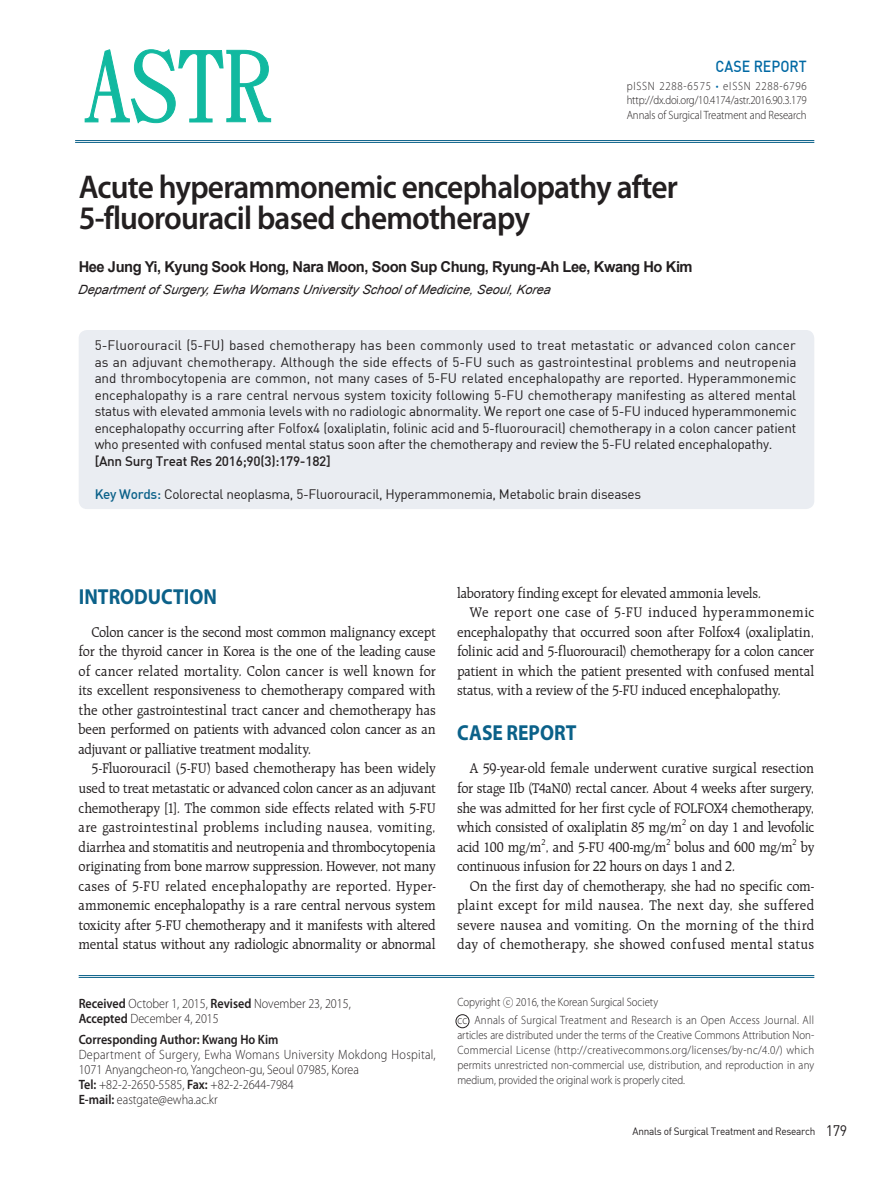
<style>
.page{position:relative;width:893px;height:1191px;background:#fff}
.page>*{position:absolute;margin:0;border:0;box-sizing:border-box;transform-origin:0 0}
.t1{font:600 33px/31.5px "Myriad Pro";letter-spacing:-.025em;color:#231f20;scale:.95 1}
.t2{font:700 21.75px "Myriad Pro";color:#0b6189;scale:.9 1}
.t3{font:15.75px "Dinmed";color:#0069a4;scale:.9 1}
.t4{font:15px/19.5px "Raleigh BT";letter-spacing:-.01em;color:#231f20;text-align:justify;scale:.94 1}
.t5{font:15px "Raleigh BT";letter-spacing:.015em;color:#231f20;scale:.94 1}
.t6{font:700 15px "Arial";letter-spacing:-.03em;color:#231f20}
.t7{font:15px "Raleigh BT";letter-spacing:.01em;color:#231f20;scale:.94 1}
.t8{font:15px "Raleigh BT";letter-spacing:.025em;color:#231f20;scale:.94 1}
.t9{font:15px "Raleigh BT";letter-spacing:-.03em;color:#231f20;scale:.94 1}
.t10{font:13.5px/16.5px "Dinreg";letter-spacing:-.02em;color:#231f20;text-align:justify}
.t11{font:300 13.5px/15px "Myriad Pro";color:#231f20;scale:.9 1}
.t12{font:13.5px "Dinmed";letter-spacing:-.02em;color:#231f20}
.t13{font:600 13.5px "Myriad Pro";color:#231f20;scale:.9 1}
.t14{font:italic 12.75px "Arial";color:#231f20}
.t15{font:300 12px/15px "Myriad Pro";color:#231f20;text-align:justify;scale:.9 1}
.t16{font:300 12px/18px "Myriad Pro";letter-spacing:.025em;color:#231f20;scale:.9 1}
.t17{font:10.5px "Dinreg";letter-spacing:-.025em;color:#231f20;scale:.95 1}
.t18{font:8.7px "Raleigh BT";color:#231f20;scale:.94 1}
.s1{font-size:12.45px;color:#0069a4}
.s2{font-family:"Dinmed";color:#0b6189}
.s3{font-weight:600}
.s4{font-family:"Ymjo 420";font-weight:400}
.s5{font-size:15px}
</style>
<div class="page">
<svg style="left:84px;top:49px;width:188px;height:75px"></svg>
<hr style="left:75px;top:140px;width:739px;height:1px;background:#0b6189">
<hr style="left:75px;top:142px;width:739px;height:1px;background:#0b6189">
<div style="left:79px;top:330px;width:735px;height:179px;background:#eaedf2;border-radius:9px"></div>
<hr style="left:79px;top:975px;width:735px;height:1px;background:#0b6189">
<hr style="left:79px;top:977px;width:735px;height:1px;background:#0b6189">
<div style="left:456px;top:1014px;width:13px;height:14px;border:1px solid #231f20;border-radius:50%"></div>
<p class="t3" style="left:716px;top:56px;width:103px">CASE REPORT</p>
<p class="t15" style="left:627px;top:78px;width:202px">pISSN 2288-6575 <span class="s1">•</span> eISSN 2288-6796 http://dx.doi.org/10.4174/astr.2016.90.3.179<br>Annals of Surgical Treatment and Research</p>
<h1 class="t1" style="left:79px;top:170px;width:632px">Acute hyperammonemic encephalopathy after<br>5-fluorouracil based chemotherapy</h1>
<p class="t6" style="left:79px;top:256px;width:615px">Hee Jung Yi, Kyung Sook Hong, Nara Moon, Soon Sup Chung, Ryung-Ah Lee, Kwang Ho Kim</p>
<p class="t14" style="left:78px;top:281px;width:477px">Department of Surgery,Ewha Womans University School of Medicine,Seoul,Korea</p>
<p class="t10" style="left:95px;top:337px;width:704px">5-Fluorouracil (5-FU) based chemotherapy has been commonly used to treat metastatic or advanced colon cancer as an adjuvant chemotherapy. Although the side effects of 5-FU such as gastrointestinal problems and neutropenia and thrombocytopenia are common, not many cases of 5-FU related encephalopathy are reported. Hyperammonemic encephalopathy is a rare central nervous system toxicity following 5-FU chemotherapy manifesting as altered mental status with elevated ammonia levels with no radiologic abnormality. We report one case of 5-FU induced hyperammonemic encephalopathy occurring after Folfox4 (oxaliplatin, folinic acid and 5-fluorouracil) chemotherapy in a colon cancer patient who presented with confused mental status soon after the chemotherapy and review the 5-FU related encephalopathy.</p>
<p class="t12" style="left:95px;top:452px;width:238px">[Ann Surg Treat Res 2016;90(3):179-182]</p>
<p class="t10" style="left:95px;top:485px;width:548px"><span class="s2">Key Words:</span> Colorectal neoplasma, 5-Fluorouracil, Hyperammonemia, Metabolic brain diseases</p>
<h2 class="t2" style="left:79px;top:582px;width:155px">INTRODUCTION</h2>
<p class="t4" style="left:79px;top:622px;width:382px;text-indent:13px">Colon cancer is the second most common malignancy except for the thyroid cancer in Korea is the one of the leading cause of cancer related mortality. Colon cancer is well known for its excellent responsiveness to chemotherapy compared with the other gastrointestinal tract cancer and chemotherapy has been performed on patients with advanced colon cancer as an adjuvant or palliative treatment modality.</p>
<p class="t4" style="left:79px;top:758px;width:381px;text-indent:13px">5-Fluorouracil (5-FU) based chemotherapy has been widely used to treat metastatic or advanced colon cancer as an adjuvant chemotherapy [1]. The common side effects related with 5-FU are gastrointestinal problems including nausea, vomiting, diarrhea and stomatitis and neutropenia and thrombocytopenia originating from bone marrow suppression. However, not many cases of 5-FU related encephalopathy are reported. Hyper&shy;ammonemic encephalopathy is a rare central nervous system toxicity after 5-FU chemotherapy and it manifests with altered mental status without any radiologic abnormality or abnormal</p>
<p class="t11" style="left:79px;top:996px;width:304px"><span class="s3">Received</span> October 1, 2015, <span class="s3">Revised</span> November 23, 2015,<br><span class="s3">Accepted</span> December 4, 2015</p>
<p class="t13" style="left:79px;top:1030px;width:224px">Corresponding Author: Kwang Ho Kim</p>
<p class="t11" style="left:79px;top:1047px;width:398px">Department of Surgery, Ewha Womans University Mokdong Hospital, 1071 Anyangcheon-ro, Yangcheon-gu, Seoul 07985, Korea<br><span class="s3">Tel:</span> +82-2-2650-5585, <span class="s3">Fax:</span> +82-2-2644-7984<br><span class="s3">E-mail:</span> eastgate@ewha.ac.kr</p>
<p class="t4" style="left:457px;top:583px;width:325px">laboratory finding except for elevated ammonia levels.</p>
<p class="t8" style="left:470px;top:603px;width:368px">We report one case of 5-FU induced hyperammonemic</p>
<p class="t4" style="left:457px;top:622px;width:381px">encephalopathy that occurred soon after Folfox4 (oxaliplatin,</p>
<p class="t4" style="left:457px;top:641px;width:381px">folinic acid and 5-fluorouracil) chemotherapy for a colon cancer</p>
<p class="t4" style="left:457px;top:661px;width:381px">patient in which the patient presented with confused mental</p>
<p class="t4" style="left:457px;top:680px;width:346px">status, with a review of the 5-FU induced encephalopathy.</p>
<h2 class="t2" style="left:457px;top:719px;width:134px">CASE REPORT</h2>
<p class="t4" style="left:457px;top:758px;width:381px;text-indent:13px">A 59-year-old female underwent curative surgical resection for stage IIb (T4aN0) rectal cancer. About 4 weeks after surgery, she was admitted for her first cycle of FOLFOX4 chemotherapy, which consisted of oxaliplatin 85 mg/m</p>
<p class="t18" style="left:682px;top:817px;width:6px">2</p>
<p class="t9" style="left:690px;top:818px;width:134px">on day 1 and levofolic</p>
<p class="t18" style="left:541px;top:836px;width:6px">2</p>
<p class="t18" style="left:666px;top:836px;width:6px">2</p>
<p class="t4" style="left:675px;top:836px;width:127px">bolus and 600 mg/m</p>
<p class="t18" style="left:793px;top:836px;width:6px">2</p>
<p class="t4" style="left:801px;top:836px;width:16px">by</p>
<p class="t4" style="left:457px;top:856px;width:297px">continuous infusion for 22 hours on days 1 and 2.</p>
<p class="t4" style="left:470px;top:875px;width:368px">On the first day of chemotherapy, she had no specific com-</p>
<p class="t5" style="left:457px;top:896px;width:381px">plaint except for mild nausea. The next day, she suffered</p>
<p class="t5" style="left:457px;top:915px;width:382px">severe nausea and vomiting. On the morning of the third</p>
<p class="t7" style="left:457px;top:935px;width:381px">day of chemotherapy, she showed confused mental status</p>
<p class="t4" style="left:457px;top:836px;width:224px">acid 100 mg/m , and 5-FU 400-mg/m</p>
<p class="t16" style="left:457px;top:993px;width:398px">Copyright <span class="s4">ⓒ</span> 2016, the Korean Surgical Society<br>cc Annals of Surgical Treatment and Research is an Open Access Journal. All</p>
<p class="t15" style="left:457px;top:1028px;width:398px">articles are distributed under the terms of the Creative Commons Attribution Non-Commercial License (http://creativecommons.org/licenses/by-nc/4.0/) which permits unrestricted non-commercial use, distribution, and reproduction in any medium, provided the original work is properly cited.</p>
<p class="t17" style="left:633px;top:1124px;width:228px">Annals of Surgical Treatment and Research <span class="s5">179</span></p>
</div>
